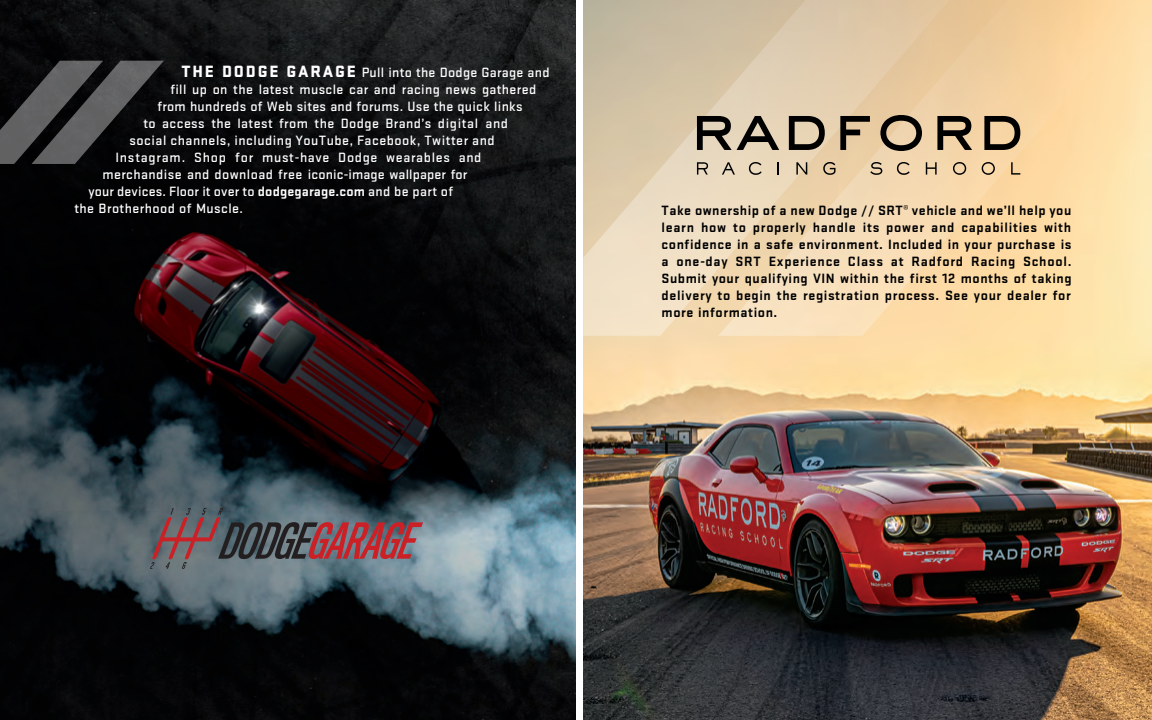
<style>
.page{position:relative;width:1152px;height:720px;background:#fff}
.page>*{position:absolute;margin:0;border:0;box-sizing:border-box;transform-origin:0 0}
.t1{font:500 14px "Stratum 1";letter-spacing:.03em;color:#fff}
.t2{font:700 14px/17px "Stratum 1";letter-spacing:.045em;color:#000001;text-align:justify}
.t3{font:500 14px "Stratum 1";letter-spacing:.01em;color:#fff}
.s1{font-weight:900;font-size:17px}
.s2{font-weight:700}
</style>
<div class="page">
<img style="left:0;top:0;width:1152px;height:720px">
<svg style="left:150px;top:508px;width:273px;height:61px;background:#6c5d65"></svg>
<svg style="left:697px;top:116px;width:82px;height:34px;background:#867d6e"></svg>
<svg style="left:789px;top:116px;width:36px;height:34px"></svg>
<svg style="left:840px;top:116px;width:30px;height:34px"></svg>
<svg style="left:880px;top:114px;width:42px;height:37px;background:#907f68"></svg>
<svg style="left:937px;top:116px;width:35px;height:34px"></svg>
<svg style="left:984px;top:116px;width:36px;height:34px"></svg>
<svg style="left:697px;top:162px;width:11px;height:13px"></svg>
<svg style="left:722px;top:162px;width:13px;height:13px"></svg>
<svg style="left:749px;top:162px;width:13px;height:13px"></svg>
<svg style="left:778px;top:162px;width:1px;height:13px"></svg>
<svg style="left:796px;top:162px;width:11px;height:13px"></svg>
<svg style="left:823px;top:162px;width:13px;height:13px"></svg>
<svg style="left:870px;top:162px;width:12px;height:13px"></svg>
<svg style="left:897px;top:162px;width:13px;height:13px"></svg>
<svg style="left:926px;top:162px;width:11px;height:13px"></svg>
<svg style="left:953px;top:161px;width:13px;height:14px"></svg>
<svg style="left:982px;top:161px;width:13px;height:15px"></svg>
<svg style="left:1011px;top:162px;width:9px;height:13px"></svg>
<p class="t1" style="left:181px;top:62px;width:370px"><span class="s1">THE DODGE GARAGE</span> Pull into the Dodge Garage and</p>
<p class="t1" style="left:170px;top:79px;width:367px">fill up on the latest muscle car and racing news gathered</p>
<p class="t1" style="left:157px;top:96px;width:367px">from hundreds of Web sites and forums. Use the quick links</p>
<p class="t1" style="left:143px;top:113px;width:366px">to access the latest from the Dodge Brand’s digital and</p>
<p class="t1" style="left:129px;top:130px;width:367px">social channels, including YouTube, Facebook, Twitter and</p>
<p class="t1" style="left:115px;top:147px;width:368px">Instagram. Shop for must-have Dodge wearables and</p>
<p class="t1" style="left:102px;top:164px;width:367px">merchandise and download free iconic-image wallpaper for</p>
<p class="t3" style="left:88px;top:181px;width:366px">your devices. Floor it over to <span class="s2">dodgegarage.com</span> and be part of</p>
<p class="t1" style="left:74px;top:198px;width:170px">the Brotherhood of Muscle.</p>
<p class="t2" style="left:662px;top:201px;width:411px">Take ownership of a new Dodge // SRT<sup>®</sup> vehicle and we’ll help you learn how to properly handle its power and capabilities with confidence in a safe environment. Included in your purchase is a one-day SRT Experience Class at Radford Racing School.<br>Submit your qualifying VIN within the first 12 months of taking delivery to begin the registration process. See your dealer for more information.</p>
</div>
